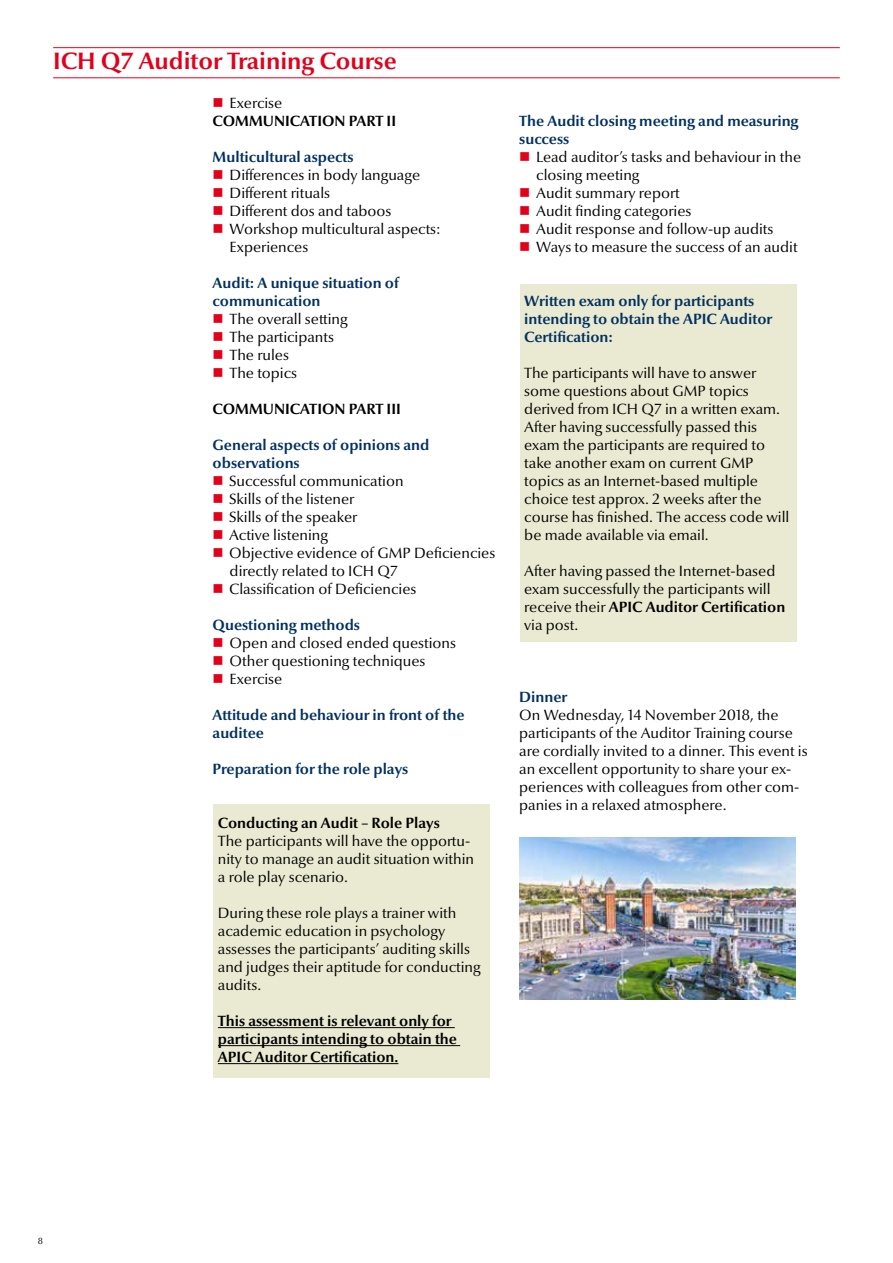
<style>
.page{position:relative;width:893px;height:1263px;background:#fff}
.page>*{position:absolute;margin:0;border:0;box-sizing:border-box;transform-origin:0 0}
.t1{font:700 24px "Optima Nova LT";color:#e2001a}
.t2{font:15px/18px "Optima Nova LT";color:#000}
.t3{font:700 15px/18px "Optima Nova LT";color:#013060}
.t4{font:700 15px/18px "Optima Nova LT";color:#000}
.t5{font:9px "Optima Nova LT";color:#000}
.s1{font-weight:700}
</style>
<div class="page">
<hr style="left:53px;top:47px;width:787px;height:1px;background:#e2001a">
<hr style="left:53px;top:78px;width:787px;height:1px;background:#e2001a">
<img style="left:519px;top:838px;width:276px;height:162px">
<div style="left:214px;top:804px;width:276px;height:273px;background:#e9ead1"></div>
<hr style="left:218px;top:1027px;width:237px;height:1px;background:#000">
<hr style="left:218px;top:1045px;width:242px;height:1px;background:#000">
<hr style="left:218px;top:1063px;width:180px;height:1px;background:#000">
<div style="left:520px;top:284px;width:276px;height:358px;background:#e9ead1"></div>
<h1 class="t1" style="left:53px;top:47px;width:345px">ICH Q7 Auditor Training Course</h1>
<p class="t2" style="left:230px;top:94px;width:54px">Exercise</p>
<p class="t4" style="left:213px;top:112px;width:185px">COMMUNICATION PART II</p>
<p class="t3" style="left:213px;top:148px;width:143px">Multicultural aspects</p>
<p class="t2" style="left:230px;top:166px;width:213px">Differences in body language<br>Different rituals<br>Different dos and taboos<br>Workshop multicultural aspects:<br>Experiences</p>
<p class="t3" style="left:213px;top:274px;width:187px">Audit: A unique situation of communication</p>
<p class="t2" style="left:230px;top:310px;width:120px">The overall setting<br>The participants<br>The rules<br>The topics</p>
<p class="t4" style="left:213px;top:400px;width:190px">COMMUNICATION PART III</p>
<p class="t3" style="left:213px;top:436px;width:218px">General aspects of opinions and observations</p>
<p class="t2" style="left:229px;top:472px;width:268px">Successful communication<br>Skills of the listener<br>Skills of the speaker<br>Active listening<br>Objective evidence of GMP Deficiencies directly related to ICH Q7<br>Classification of Deficiencies</p>
<p class="t3" style="left:213px;top:616px;width:149px">Questioning methods</p>
<p class="t2" style="left:230px;top:634px;width:228px">Open and closed ended questions<br>Other questioning techniques<br>Exercise</p>
<p class="t3" style="left:213px;top:706px;width:254px">Attitude and behaviour in front of the auditee</p>
<p class="t3" style="left:213px;top:760px;width:197px">Preparation for the role plays</p>
<p class="t4" style="left:218px;top:814px;width:223px">Conducting an Audit – Role Plays</p>
<p class="t2" style="left:218px;top:832px;width:258px">The participants will have the opportu&shy;nity to manage an audit situation within a role play scenario.</p>
<p class="t2" style="left:218px;top:904px;width:264px">During these role plays a trainer with academic education in psychology assesses the participants’ auditing skills and judges their aptitude for conducting audits.</p>
<p class="t4" style="left:218px;top:1012px;width:241px">This assessment is relevant only for participants intending to obtain the<br>APIC Auditor Certification.</p>
<p class="t3" style="left:519px;top:112px;width:281px">The Audit closing meeting and measuring success</p>
<p class="t2" style="left:536px;top:148px;width:266px">Lead auditor’s tasks and behaviour in the closing meeting<br>Audit summary report<br>Audit finding categories<br>Audit response and follow-up audits<br>Ways to measure the success of an audit</p>
<p class="t3" style="left:524px;top:292px;width:249px">Written exam only for participants intending to obtain the APIC Auditor<br>Certification:</p>
<p class="t2" style="left:524px;top:364px;width:267px">The participants will have to answer some questions about GMP topics derived from ICH Q7 in a written exam.<br>After having successfully passed this exam the participants are required to take another exam on current GMP topics as an Internet-based multiple choice test approx. 2 weeks after the course has finished. The access code will be made available via email.</p>
<p class="t2" style="left:524px;top:562px;width:263px">After having passed the Internet-based exam successfully the participants will receive their <span class="s1">APIC Auditor Certification </span>via post.</p>
<p class="t3" style="left:519px;top:688px;width:49px">Dinner</p>
<p class="t2" style="left:519px;top:706px;width:290px">On Wednesday, 14 November 2018, the participants of the Auditor Training course are cordially invited to a dinner. This event is an excellent opportunity to share your ex&shy;periences with colleagues from other com&shy;panies in a relaxed atmosphere.</p>
<p class="t5" style="left:38px;top:1236px;width:7px">8</p>
</div>
